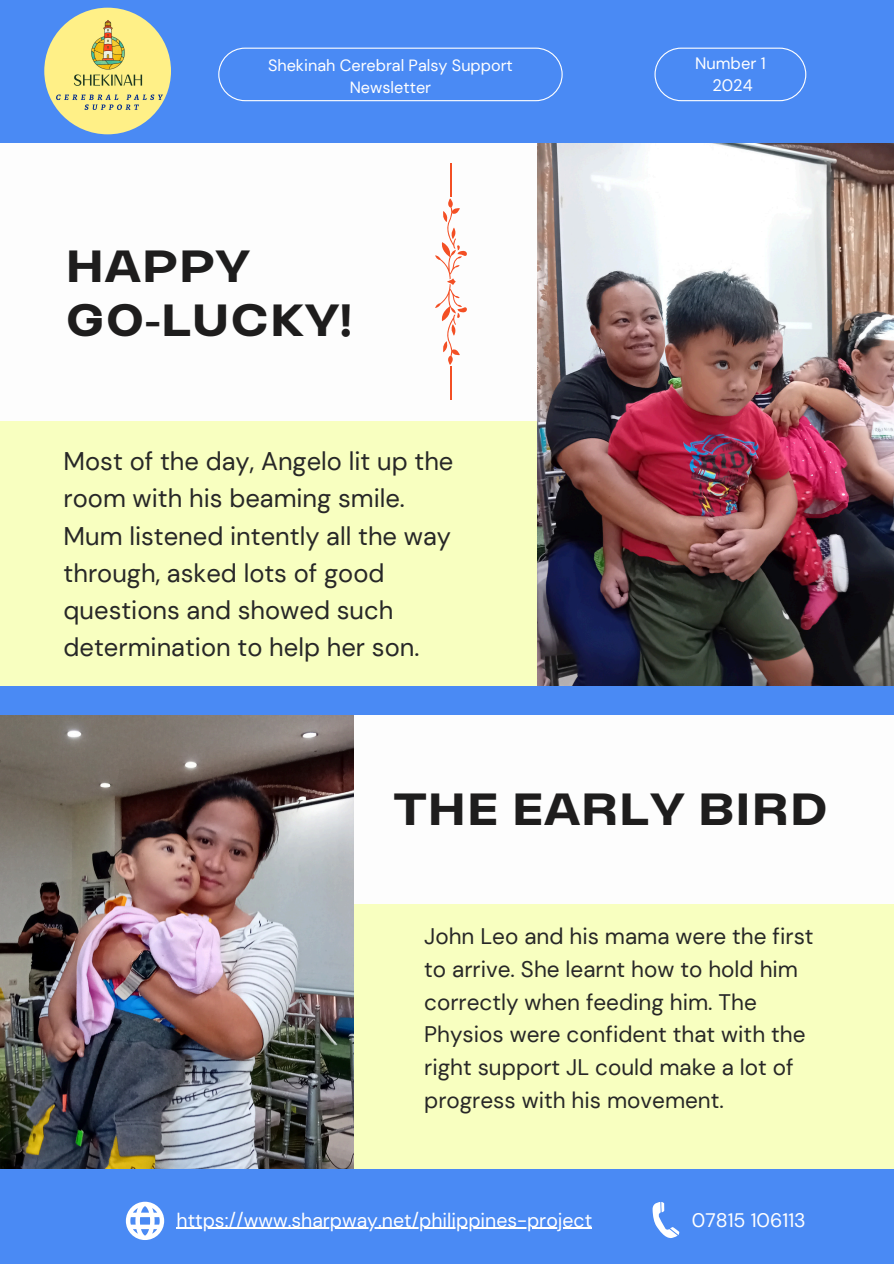
<style>
.page{position:relative;width:894px;height:1264px;background:#fff}
.page>*{position:absolute;margin:0;border:0;box-sizing:border-box;transform-origin:0 0}
.t1{font:700 expanded 45px/54px "Lazord";color:#1e1d1d}
.t2{font:25.5px/37.2px "DM Sans";color:#272727}
.t3{font:22.5px/32.7px "DM Sans";color:#272727}
.t4{font:19.5px "DM Sans";color:#fff}
.t5{font:16.5px "DM Sans";color:#fff}
.t6{font:16.2px/22.6px "DM Sans";color:#fff;text-align:center}
</style>
<div class="page">
<div style="left:0;top:421px;width:893px;height:269px;background:#f8ffc0"></div>
<img style="left:537px;top:142px;width:356px;height:544px">
<div style="left:0;top:0;width:893px;height:142px;background:#4a8af4"></div>
<div style="left:0;top:1148px;width:893px;height:115px;background:#4a8af4"></div>
<div style="left:340px;top:903px;width:553px;height:265px;background:#f8ffc0"></div>
<img style="left:0;top:715px;width:353px;height:453px">
<div style="left:0;top:686px;width:893px;height:29px;background:#4a8af4"></div>
<svg style="left:126px;top:1201px;width:38px;height:38px"></svg>
<svg style="left:652px;top:1202px;width:27px;height:36px"></svg>
<svg style="left:218px;top:48px;width:344px;height:53px"></svg>
<svg style="left:43px;top:7px;width:129px;height:128px"></svg>
<img style="left:44px;top:8px;width:127px;height:126px;border-radius:50%">
<hr style="left:450px;top:366px;width:1px;height:34px;background:#f34f24">
<hr style="left:450px;top:163px;width:1px;height:34px;background:#f34f24">
<svg style="left:435px;top:198px;width:32px;height:167px"></svg>
<hr style="left:176px;top:1227px;width:416px;height:1px;background:#fff">
<svg style="left:654px;top:48px;width:152px;height:53px"></svg>
<p class="t6" style="left:268px;top:54px;width:246px">Shekinah Cerebral Palsy Support<br>Newsletter</p>
<p class="t5" style="left:694px;top:52px;width:72px">Number 1</p>
<p class="t5" style="left:712px;top:75px;width:42px">2024</p>
<p class="t1" style="left:65px;top:240px;width:288px">HAPPY<br>GO-LUCKY!</p>
<h1 class="t2" style="left:64px;top:443px;width:391px">Most of the day, Angelo lit up the room with his beaming smile.<br>Mum listened intently all the way through, asked lots of good questions and showed such determination to help her son.</h1>
<h2 class="t1" style="left:393px;top:782px;width:436px">THE EARLY BIRD</h2>
<h1 class="t3" style="left:424px;top:920px;width:391px">John Leo and his mama were the first to arrive. She learnt how to hold him correctly when feeding him. The Physios were confident that with the right support JL could make a lot of progress with his movement.</h1>
<p class="t4" style="left:176px;top:1207px;width:417px">https://www.sharpway.net/philippines-project</p>
<h3 class="t4" style="left:691px;top:1207px;width:115px">07815 106113</h3>
</div>
